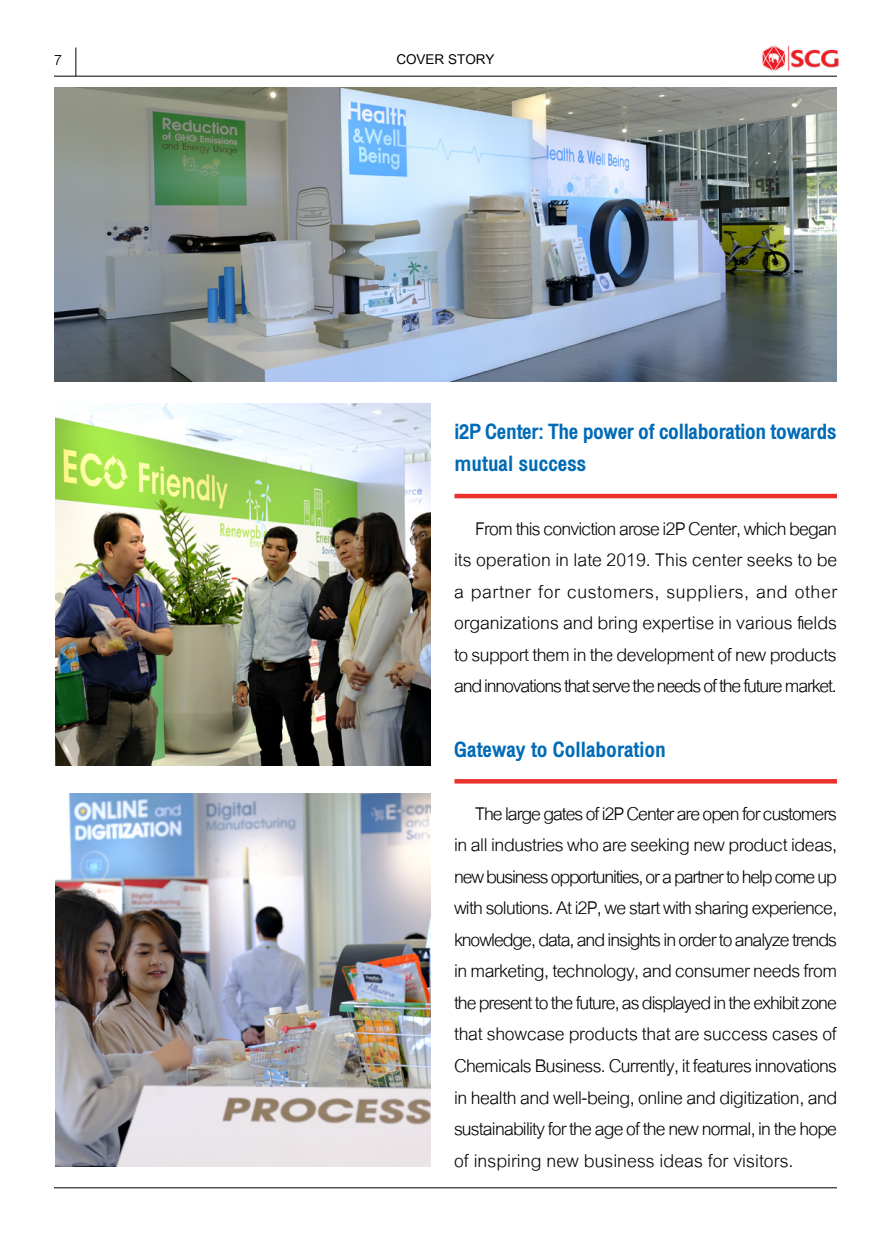
<style>
.page{position:relative;width:891px;height:1242px;background:#fff}
.page>*{position:absolute;margin:0;border:0;box-sizing:border-box;transform-origin:0 0}
.t1{font:700 condensed 30px/31.5px "DB Helvethaica X";letter-spacing:-.01em;color:#006bb7}
.t2{font:27px/31.5px "Cordia New";letter-spacing:-.035em;color:#000;text-align:justify}
.t3{font:21px "DB Helvethaica X Li";color:#000}
.t4{font:13.5px "Arial Unicode MS";color:#000}
</style>
<div class="page">
<img style="left:54px;top:87px;width:783px;height:295px">
<img style="left:56px;top:404px;width:375px;height:362px">
<img style="left:56px;top:794px;width:375px;height:373px">
<div style="left:454px;top:779px;width:383px;height:5px;background:#eb312a"></div>
<hr style="left:454px;top:494px;width:383px;height:4px;background:#eb312a">
<svg style="left:76px;top:48px;width:1px;height:28px"></svg>
<hr style="left:54px;top:76px;width:783px;height:1px;background:#000">
<hr style="left:54px;top:1188px;width:783px;height:1px;background:#000">
<img style="left:761px;top:45px;width:78px;height:31px">
<p class="t3" style="left:54px;top:48px;width:9px">7</p>
<p class="t4" style="left:396px;top:49px;width:100px">COVER STORY</p>
<p class="t1" style="left:454px;top:416px;width:384px">i2P Center: The power of collaboration towards mutual success</p>
<p class="t2" style="left:454px;top:512px;width:385px;text-indent:21px">From this conviction arose i2P Center, which began its operation in late 2019. This center seeks to be a partner for customers, suppliers, and other organizations and bring expertise in various fields to support them in the development of new products and innovations that serve the needs of the future market.</p>
<p class="t1" style="left:454px;top:734px;width:213px">Gateway to Collaboration</p>
<p class="t2" style="left:454px;top:797px;width:385px;text-indent:21px">The large gates of i2P Center are open for customers in all industries who are seeking new product ideas, new business opportunities, or a partner to help come up with solutions. At i2P, we start with sharing experience, knowledge, data, and insights in order to analyze trends in marketing, technology, and consumer needs from the present to the future, as displayed in the exhibit zone that showcase products that are success cases of Chemicals Business. Currently, it features innovations in health and well-being, online and digitization, and sustainability for the age of the new normal, in the hope of inspiring new business ideas for visitors.</p>
</div>
